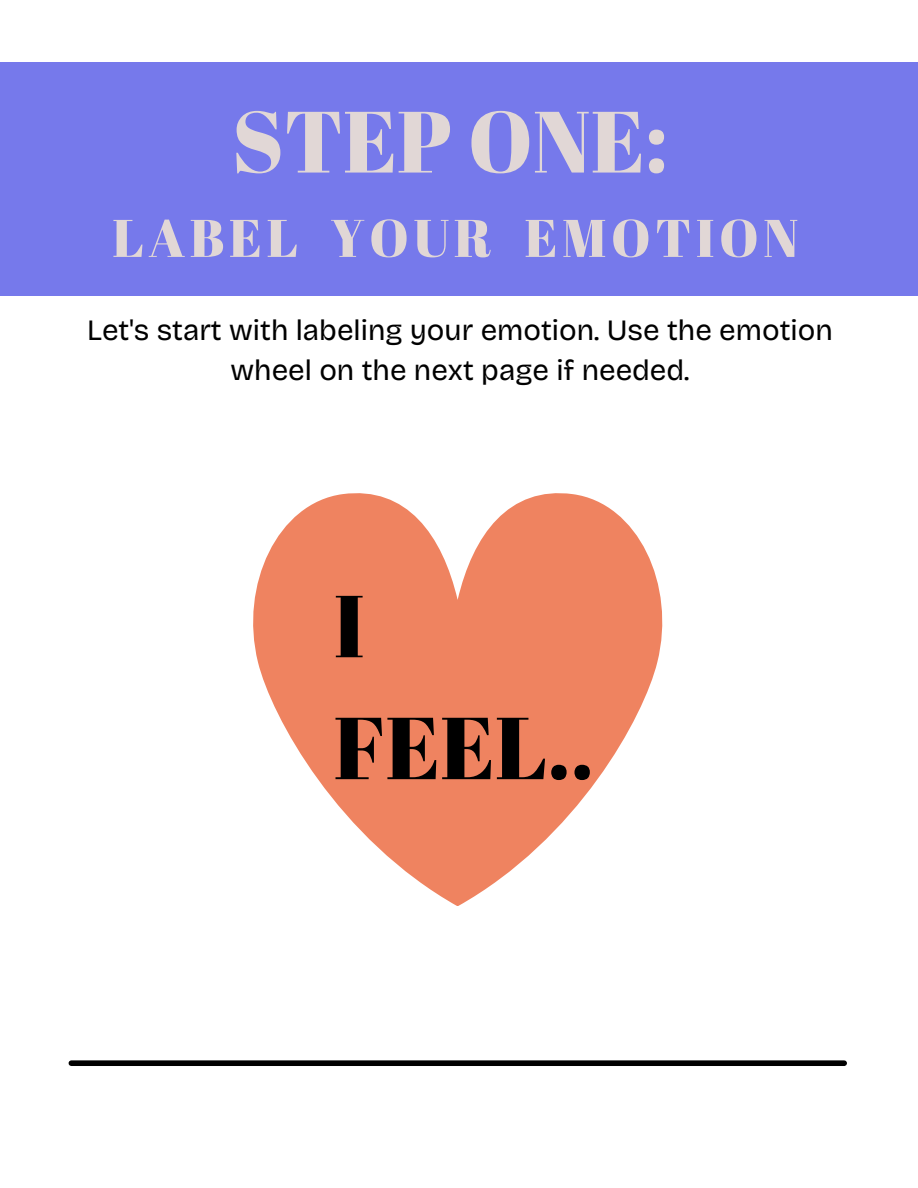
<style>
.page{position:relative;width:918px;height:1188px;background:#fff}
.page>*{position:absolute;margin:0;border:0;box-sizing:border-box;transform-origin:0 0}
.t1{font:87.75px/121.9px "Abril Fatface";color:#000}
.t2{font:86.7px "Abril Fatface";color:#e1d7d6}
.t3{font:52.8px "Abril Fatface";letter-spacing:.085em;color:#e1d7d6}
.t4{font:29.55px/40.5px "Bricolage Grotesque";color:#000;text-align:center}
</style>
<div class="page">
<div style="left:0;top:62px;width:918px;height:234px;background:#7679eb"></div>
<svg style="left:253px;top:493px;width:409px;height:413px;fill:#ef8360"></svg>
<div style="left:71px;top:1060px;width:773px;height:6px;background:#000"></div>
<h2 class="t2" style="left:232px;top:81px;width:438px">STEP ONE:</h2>
<h2 class="t3" style="left:112px;top:201px;width:688px">LABEL YOUR EMOTION</h2>
<h1 class="t4" style="left:87px;top:310px;width:747px">Let's start with labeling your emotion. Use the emotion wheel on the next page if needed.</h1>
<p class="t1" style="left:334px;top:563px;width:262px">I<br>FEEL..</p>
</div>
